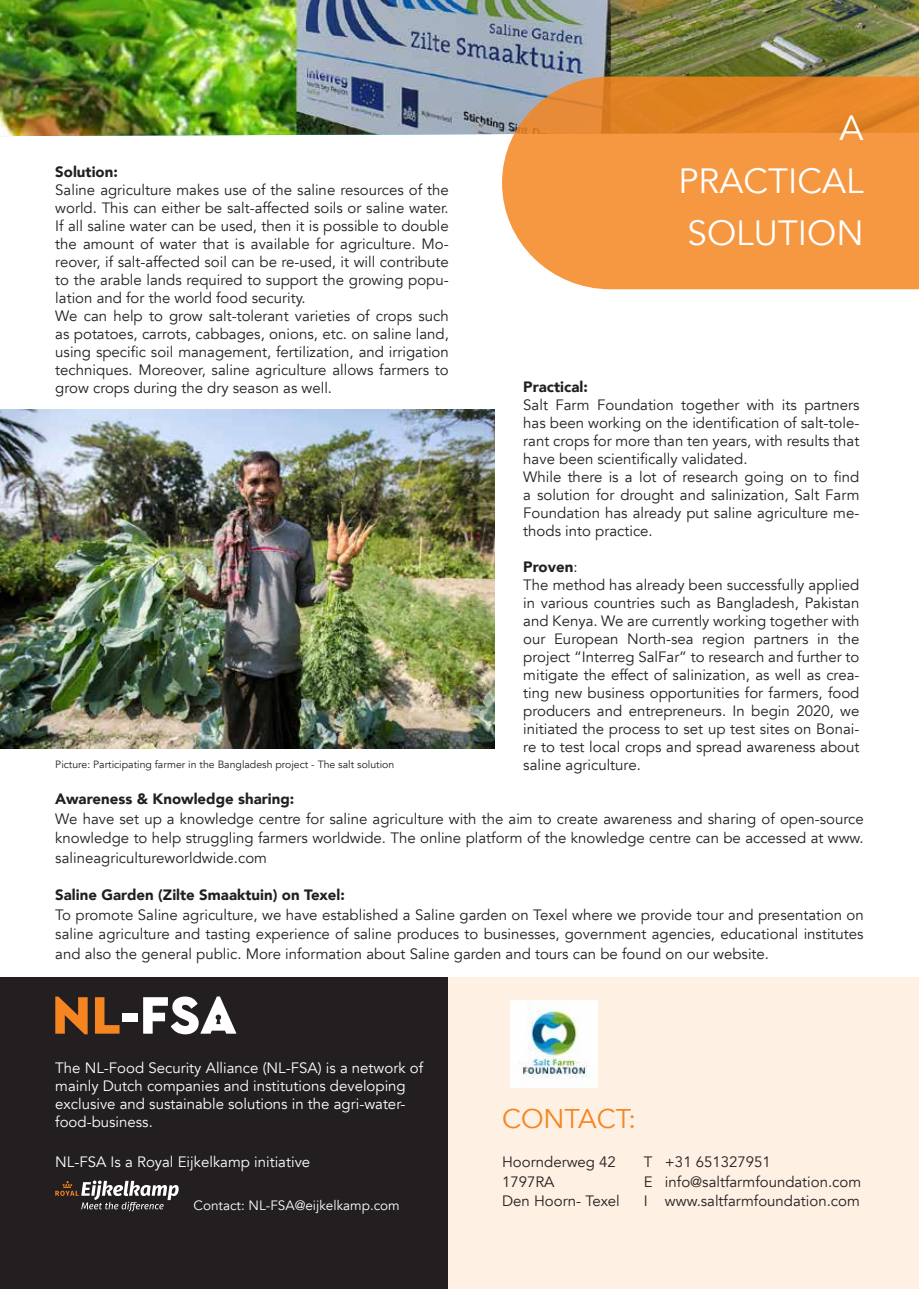
<style>
.page{position:relative;width:919px;height:1289px;background:#fff}
.page>*{position:absolute;margin:0;border:0;box-sizing:border-box;transform-origin:0 0}
.t1{font:34.95px/52.5px "Avenir";color:#fff;text-align:justify}
.t2{font:27px "Avenir";color:#f58520}
.t3{font:15px/18px "Avenir";color:#231f20}
.t4{font:15px/18px "Avenir";color:#fff}
.t5{font:900 15px "Avenir";color:#231f20}
.t6{font:13.5px "Avenir";color:#fff}
.t7{font:10.5px "Avenir";color:#231f20}
.s1{font-weight:900}
</style>
<div class="page">
<img style="left:0;top:0;width:918px;height:136px">
<img style="left:0;top:410px;width:494px;height:338px">
<div style="left:0;top:977px;width:449px;height:311px;background:#231f20"></div>
<div style="left:449px;top:977px;width:469px;height:311px;background:#fef0e2"></div>
<svg style="left:502px;top:77px;width:416px;height:212px;background:#ef9644"></svg>
<svg style="left:55px;top:996px;width:33px;height:38px"></svg>
<svg style="left:95px;top:997px;width:25px;height:36px"></svg>
<svg style="left:143px;top:996px;width:93px;height:38px"></svg>
<div style="left:123px;top:1012px;width:15px;height:9px;background:#fff"></div>
<svg style="left:55px;top:1180px;width:124px;height:31px"></svg>
<img style="left:511px;top:1000px;width:86px;height:87px">
<p class="t5" style="left:55px;top:159px;width:64px">Solution:</p>
<p class="t3" style="left:55px;top:181px;width:395px">Saline agriculture makes use of the saline resources of the world. This can either be salt-affected soils or saline water.<br>If all saline water can be used, then it is possible to double the amount of water that is available for agriculture. Mo&shy;reover, if salt-affected soil can be re-used, it will contribute to the arable lands required to support the growing popu&shy;lation and for the world food security.<br>We can help to grow salt-tolerant varieties of crops such as potatoes, carrots, cabbages, onions, etc. on saline land, using specific soil management, fertilization, and irrigation techniques. Moreover, saline agriculture allows farmers to grow crops during the dry season as well.</p>
<p class="t7" style="left:55px;top:758px;width:340px">Picture: Participating farmer in the Bangladesh project - The salt solution</p>
<h1 class="t1" style="left:678px;top:103px;width:187px;text-indent:161px">A PRACTICAL SOLUTION</h1>
<p class="t5" style="left:523px;top:374px;width:66px">Practical:</p>
<p class="t3" style="left:523px;top:396px;width:337px">Salt Farm Foundation together with its partners has been working on the identification of salt-tole&shy;rant crops for more than ten years, with results that have been scientifically validated.<br>While there is a lot of research going on to find a solution for drought and salinization, Salt Farm Foundation has already put saline agriculture me&shy;thods into practice.</p>
<p class="t3" style="left:523px;top:558px;width:337px"><span class="s1">Proven</span>:<br>The method has already been successfully applied in various countries such as Bangladesh, Pakistan and Kenya. We are currently working together with our European North-sea region partners in the project “Interreg SalFar” to research and further to mitigate the effect of salinization, as well as crea&shy;ting new business opportunities for farmers, food producers and entrepreneurs. In begin 2020, we initiated the process to set up test sites on Bonai&shy;re to test local crops and spread awareness about saline agriculture.</p>
<p class="t5" style="left:55px;top:786px;width:240px">Awareness &amp; Knowledge sharing:</p>
<p class="t3" style="left:55px;top:808px;width:809px;line-height:19.5px;text-align:justify">We have set up a knowledge centre for saline agriculture with the aim to create awareness and sharing of open-source knowledge to help struggling farmers worldwide. The online platform of the knowledge centre can be accessed at www. salineagricultureworldwide.com</p>
<p class="t5" style="left:55px;top:882px;width:291px">Saline Garden (Zilte Smaaktuin) on Texel:</p>
<p class="t3" style="left:55px;top:904px;width:809px;line-height:19.5px;text-align:justify">To promote Saline agriculture, we have established a Saline garden on Texel where we provide tour and presentation on saline agriculture and tasting experience of saline produces to businesses, government agencies, educational institutes and also the general public. More information about Saline garden and tours can be found on our website.</p>
<p class="t4" style="left:55px;top:1059px;width:369px">The NL-Food Security Alliance (NL-FSA) is a network of mainly Dutch companies and institutions developing exclusive and sustainable solutions in the agri-water&shy;food-business.</p>
<p class="t4" style="left:55px;top:1153px;width:256px">NL-FSA Is a Royal Eijkelkamp initiative</p>
<p class="t6" style="left:193px;top:1196px;width:208px">Contact: NL-FSA@eijkelkamp.com</p>
<h2 class="t2" style="left:502px;top:1102px;width:135px">CONTACT:</h2>
<p class="t3" style="left:502px;top:1152px;width:119px;line-height:19.5px">Hoornderweg 42<br>1797RA<br>Den Hoorn- Texel</p>
<p class="t3" style="left:643px;top:1152px;width:219px;line-height:19.5px">T +31 651327951<br>E info@saltfarmfoundation.com<br>I www.saltfarmfoundation.com</p>
</div>
